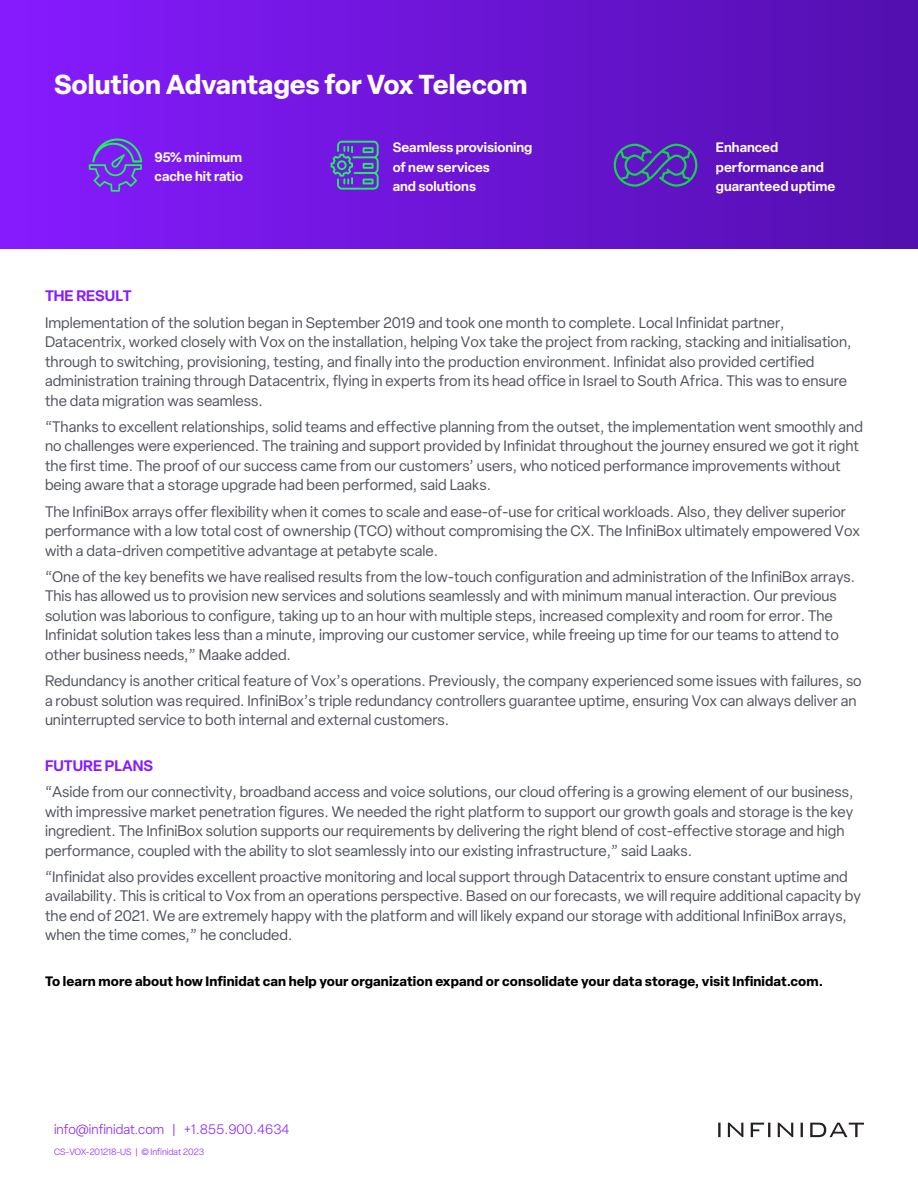
<style>
.page{position:relative;width:918px;height:1188px;background:#fff}
.page>*{position:absolute;margin:0;border:0;box-sizing:border-box;transform-origin:0 0}
.t1{font:700 27px "Elza";color:#fff}
.t2{font:15px/19.5px "Elza";color:#4f535a}
.t3{font:600 15px "Elza";color:#871bff}
.t4{font:600 13.5px/19.5px "Elza";color:#fff}
.t5{font:700 13.5px "Elza";letter-spacing:.01em;color:#000}
.t6{font:300 13.5px "Elza";color:#871bff}
.t7{font:300 9px "Elza";color:#871bff}
</style>
<div class="page">
<svg style="left:718px;top:1123px;width:146px;height:14px"></svg>
<div style="left:0;top:0;width:918px;height:249px;background:linear-gradient(to right,#871bff,#520faf)"></div>
<svg style="left:613px;top:143px;width:86px;height:45px;background:#4e41a7"></svg>
<svg style="left:331px;top:141px;width:48px;height:49px;background:#565db4"></svg>
<svg style="left:89px;top:138px;width:53px;height:54px;background:#6a48d3"></svg>
<h1 class="t1" style="left:54px;top:65px;width:475px">Solution Advantages for Vox Telecom</h1>
<p class="t4" style="left:154px;top:147px;width:90px">95% minimum cache hit ratio</p>
<p class="t4" style="left:393px;top:137px;width:141px">Seamless provisioning of new services<br>and solutions</p>
<p class="t4" style="left:716px;top:137px;width:121px">Enhanced performance and guaranteed uptime</p>
<p class="t3" style="left:45px;top:285px;width:88px">THE RESULT</p>
<p class="t2" style="left:45px;top:313px;width:808px">Implementation of the solution began in September 2019 and took one month to complete. Local Infinidat partner, Datacentrix, worked closely with Vox on the installation, helping Vox take the project from racking, stacking and initialisation, through to switching, provisioning, testing, and finally into the production environment. Infinidat also provided certified administration training through Datacentrix, flying in experts from its head office in Israel to South Africa. This was to ensure the data migration was seamless.</p>
<p class="t2" style="left:45px;top:417px;width:819px">“Thanks to excellent relationships, solid teams and effective planning from the outset, the implementation went smoothly and no challenges were experienced. The training and support provided by Infinidat throughout the journey ensured we got it right the first time. The proof of our success came from our customers’ users, who noticed performance improvements without being aware that a storage upgrade had been performed, said Laaks.</p>
<p class="t2" style="left:45px;top:502px;width:817px">The InfiniBox arrays offer flexibility when it comes to scale and ease-of-use for critical workloads. Also, they deliver superior performance with a low total cost of ownership (TCO) without compromising the CX. The InfiniBox ultimately empowered Vox with a data-driven competitive advantage at petabyte scale.</p>
<p class="t2" style="left:45px;top:567px;width:812px">“One of the key benefits we have realised results from the low-touch configuration and administration of the InfiniBox arrays.<br>This has allowed us to provision new services and solutions seamlessly and with minimum manual interaction. Our previous solution was laborious to configure, taking up to an hour with multiple steps, increased complexity and room for error. The Infinidat solution takes less than a minute, improving our customer service, while freeing up time for our teams to attend to other business needs,” Maake added.</p>
<p class="t2" style="left:45px;top:671px;width:818px">Redundancy is another critical feature of Vox’s operations. Previously, the company experienced some issues with failures, so a robust solution was required. InfiniBox’s triple redundancy controllers guarantee uptime, ensuring Vox can always deliver an uninterrupted service to both internal and external customers.</p>
<p class="t3" style="left:45px;top:755px;width:110px">FUTURE PLANS</p>
<p class="t2" style="left:45px;top:782px;width:810px">“Aside from our connectivity, broadband access and voice solutions, our cloud offering is a growing element of our business, with impressive market penetration figures. We needed the right platform to support our growth goals and storage is the key ingredient. The InfiniBox solution supports our requirements by delivering the right blend of cost-effective storage and high performance, coupled with the ability to slot seamlessly into our existing infrastructure,” said Laaks.</p>
<p class="t2" style="left:45px;top:867px;width:817px">“Infinidat also provides excellent proactive monitoring and local support through Datacentrix to ensure constant uptime and availability. This is critical to Vox from an operations perspective. Based on our forecasts, we will require additional capacity by the end of 2021. We are extremely happy with the platform and will likely expand our storage with additional InfiniBox arrays, when the time comes,” he concluded.</p>
<p class="t5" style="left:45px;top:971px;width:780px">To learn more about how Infinidat can help your organization expand or consolidate your data storage, visit Infinidat.com.</p>
<p class="t6" style="left:54px;top:1121px;width:237px">info@infinidat.com | +1.855.900.4634</p>
<p class="t7" style="left:54px;top:1146px;width:152px">CS-VOX-201218-US | © Infinidat 2023</p>
</div>
